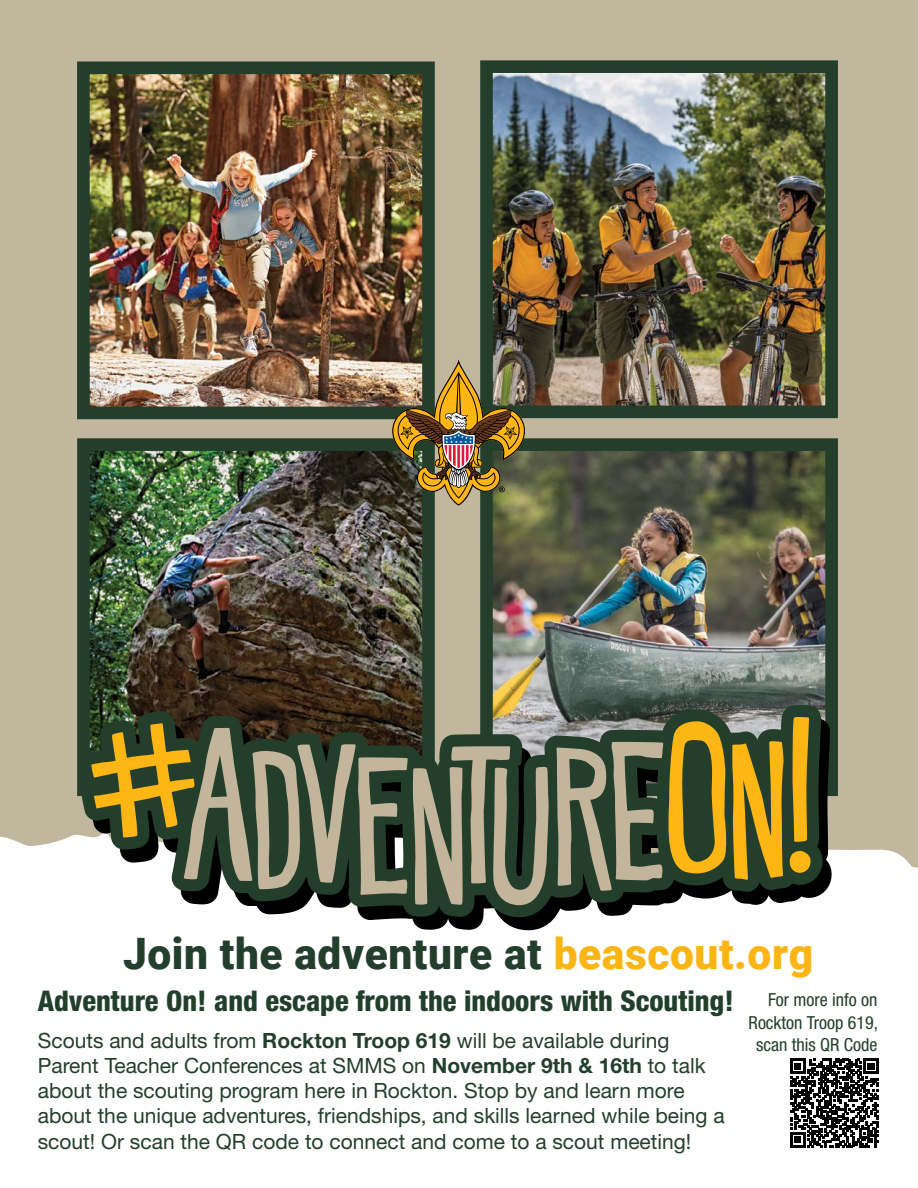
<style>
.page{position:relative;width:918px;height:1188px;background:#fff}
.page>*{position:absolute;margin:0;border:0;box-sizing:border-box;transform-origin:0 0}
.t1{font:900 43.35px "Roboto";letter-spacing:.015em;color:#243e2c}
.t2{font:800 condensed 28.5px "Helvetica Neue LT Std";color:#223f2c}
.t3{font:21px/25.2px "Helvetica Neue LT Std";color:#223f2c}
.t4{font:condensed 18px/22.5px "Helvetica Neue LT Std";color:#223f2c;text-align:right}
.s1{color:#fcb515}
.s2{font-weight:700}
</style>
<div class="page">
<div style="left:0;top:0;width:918px;height:931px;background:#c0b79e"></div>
<img style="left:494px;top:452px;width:330px;height:253px">
<div style="left:480px;top:438px;width:358px;height:358px;border:13px solid #243e2c"></div>
<img style="left:91px;top:452px;width:330px;height:253px">
<div style="left:77px;top:438px;width:358px;height:358px;border:13px solid #243e2c"></div>
<svg style="left:87px;top:718px;width:745px;height:212px"></svg>
<svg style="left:79px;top:705px;width:745px;height:212px"></svg>
<svg style="left:667px;top:717px;width:144px;height:163px;background:#8e7a25"></svg>
<svg style="left:91px;top:723px;width:104px;height:115px;background:#7a6c22"></svg>
<svg style="left:184px;top:728px;width:479px;height:177px;background:#626956"></svg>
<img style="left:494px;top:74px;width:330px;height:330px">
<div style="left:480px;top:60px;width:358px;height:358px;border:13px solid #243e2c"></div>
<img style="left:91px;top:76px;width:330px;height:329px">
<div style="left:77px;top:62px;width:358px;height:357px;border:13px solid #243e2c"></div>
<img style="left:392px;top:360px;width:133px;height:146px">
<svg style="left:790px;top:1059px;width:89px;height:88px"></svg>
<p class="t1" style="left:123px;top:923px;width:692px">Join the adventure at <span class="s1">beascout.org</span></p>
<p class="t2" style="left:38px;top:983px;width:698px">Adventure On! and escape from the indoors with Scouting!</p>
<p class="t3" style="left:38px;top:1027px;width:688px">Scouts and adults from <span class="s2">Rockton Troop 619</span> will be available during Parent Teacher Conferences at SMMS on <span class="s2">November 9th &amp; 16th</span> to talk about the scouting program here in Rockton. Stop by and learn more about the unique adventures, friendships, and skills learned while being a scout! Or scan the QR code to connect and come to a scout meeting!</p>
<p class="t4" style="left:749px;top:988px;width:131px">For more info on<br>Rockton Troop 619, scan this QR Code</p>
</div>
